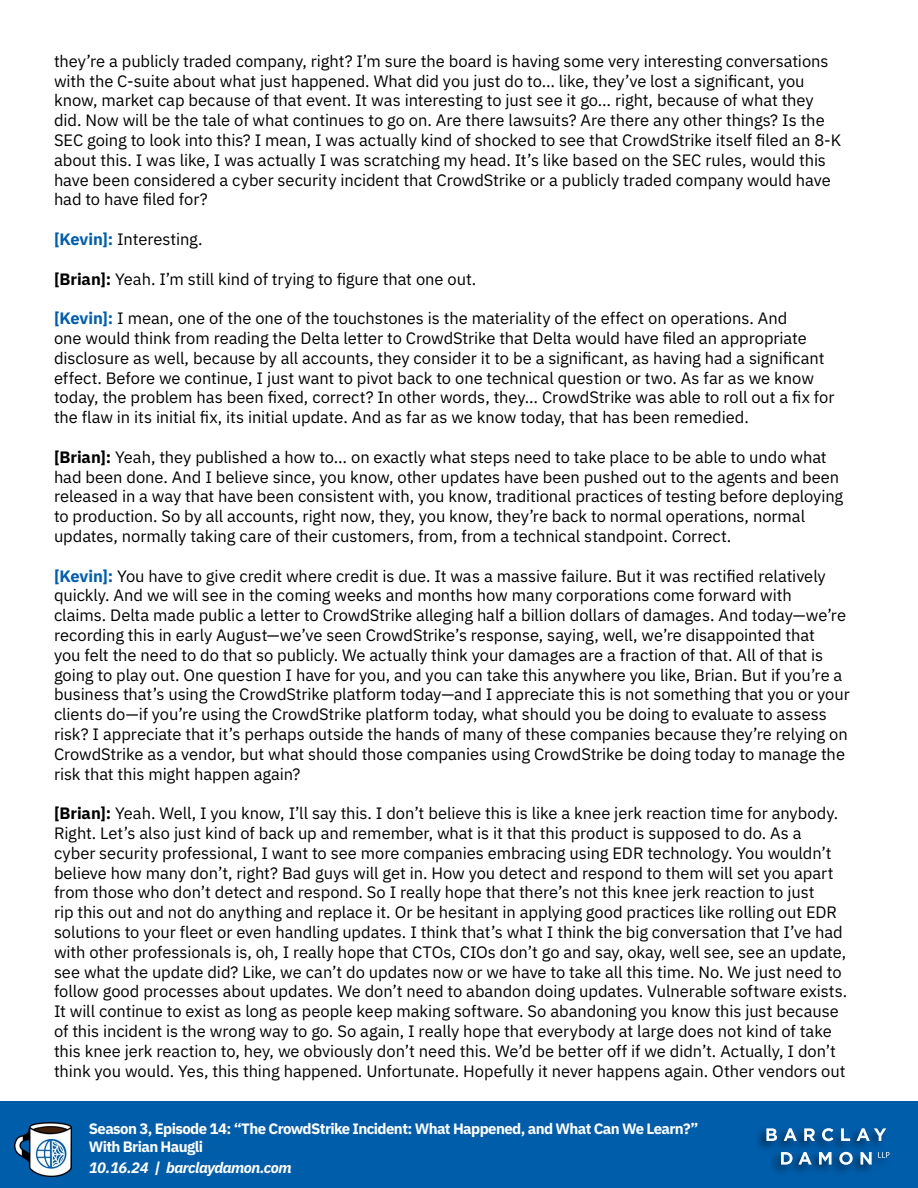
<style>
.page{position:relative;width:918px;height:1188px;background:#fff}
.page>*{position:absolute;margin:0;border:0;box-sizing:border-box;transform-origin:0 0}
.t1{font:16.5px/19.8px "IBM Plex Sans";letter-spacing:-.005em;color:#000}
.t2{font:700 15px/18px "IBM Plex Sans";letter-spacing:-.04em;color:#fff}
.t3{font:italic 700 15px "IBM Plex Sans";letter-spacing:-.03em;color:#fff}
.s1{font-weight:700;color:#005daa}
.s2{font-weight:700}
</style>
<div class="page">
<div style="left:0;top:1102px;width:918px;height:86px;background:#005daa"></div>
<img style="left:15px;top:1123px;width:56px;height:53px">
<div style="left:754px;top:1125px;width:138px;height:52px;background:#000;opacity:.55"></div>
<svg style="left:878px;top:1152px;width:11px;height:6px"></svg>
<svg style="left:766px;top:1128px;width:11px;height:13px"></svg>
<svg style="left:784px;top:1128px;width:13px;height:13px"></svg>
<svg style="left:804px;top:1128px;width:11px;height:13px"></svg>
<svg style="left:822px;top:1128px;width:12px;height:13px"></svg>
<svg style="left:841px;top:1128px;width:9px;height:13px"></svg>
<svg style="left:857px;top:1128px;width:29px;height:13px"></svg>
<svg style="left:781px;top:1152px;width:31px;height:13px"></svg>
<svg style="left:819px;top:1152px;width:13px;height:13px"></svg>
<svg style="left:839px;top:1152px;width:14px;height:13px"></svg>
<svg style="left:860px;top:1152px;width:12px;height:13px"></svg>
<p class="t1" style="left:54px;top:50px;width:789px">they’re a publicly traded company, right? I’m sure the board is having some very interesting conversations with the C-suite about what just happened. What did you just do to… like, they’ve lost a significant, you know, market cap because of that event. It was interesting to just see it go… right, because of what they did. Now will be the tale of what continues to go on. Are there lawsuits? Are there any other things? Is the SEC going to look into this? I mean, I was actually kind of shocked to see that CrowdStrike itself filed an 8-K about this. I was like, I was actually I was scratching my head. It’s like based on the SEC rules, would this have been considered a cyber security incident that CrowdStrike or a publicly traded company would have had to have filed for?</p>
<p class="t1" style="left:54px;top:228px;width:150px"><span class="s1">[Kevin]:</span> Interesting.</p>
<p class="t1" style="left:54px;top:268px;width:424px"><span class="s2">[Brian]:</span> Yeah. I’m still kind of trying to figure that one out.</p>
<p class="t1" style="left:54px;top:307px;width:782px"><span class="s1">[Kevin]:</span> I mean, one of the one of the touchstones is the materiality of the effect on operations. And<br>one would think from reading the Delta letter to CrowdStrike that Delta would have filed an appropriate disclosure as well, because by all accounts, they consider it to be a significant, as having had a significant effect. Before we continue, I just want to pivot back to one technical question or two. As far as we know today, the problem has been fixed, correct? In other words, they… CrowdStrike was able to roll out a fix for the flaw in its initial fix, its initial update. And as far as we know today, that has been remedied.</p>
<p class="t1" style="left:54px;top:446px;width:791px"><span class="s2">[Brian]:</span> Yeah, they published a how to… on exactly what steps need to take place to be able to undo what had been done. And I believe since, you know, other updates have been pushed out to the agents and been released in a way that have been consistent with, you know, traditional practices of testing before deploying to production. So by all accounts, right now, they, you know, they’re back to normal operations, normal updates, normally taking care of their customers, from, from a technical standpoint. Correct.</p>
<p class="t1" style="left:54px;top:565px;width:797px"><span class="s1">[Kevin]:</span> You have to give credit where credit is due. It was a massive failure. But it was rectified relatively quickly. And we will see in the coming weeks and months how many corporations come forward with<br>claims. Delta made public a letter to CrowdStrike alleging half a billion dollars of damages. And today—we’re recording this in early August—we’ve seen CrowdStrike’s response, saying, well, we’re disappointed that<br>you felt the need to do that so publicly. We actually think your damages are a fraction of that. All of that is going to play out. One question I have for you, and you can take this anywhere you like, Brian. But if you’re a business that’s using the CrowdStrike platform today—and I appreciate this is not something that you or your clients do—if you’re using the CrowdStrike platform today, what should you be doing to evaluate to assess risk? I appreciate that it’s perhaps outside the hands of many of these companies because they’re relying on CrowdStrike as a vendor, but what should those companies using CrowdStrike be doing today to manage the risk that this might happen again?</p>
<p class="t1" style="left:54px;top:802px;width:795px"><span class="s2">[Brian]:</span> Yeah. Well, I you know, I’ll say this. I don’t believe this is like a knee jerk reaction time for anybody.<br>Right. Let’s also just kind of back up and remember, what is it that this product is supposed to do. As a<br>cyber security professional, I want to see more companies embracing using EDR technology. You wouldn’t believe how many don’t, right? Bad guys will get in. How you detect and respond to them will set you apart from those who don’t detect and respond. So I really hope that there’s not this knee jerk reaction to just<br>rip this out and not do anything and replace it. Or be hesitant in applying good practices like rolling out EDR solutions to your fleet or even handling updates. I think that’s what I think the big conversation that I’ve had with other professionals is, oh, I really hope that CTOs, CIOs don’t go and say, okay, well see, see an update, see what the update did? Like, we can’t do updates now or we have to take all this time. No. We just need to follow good processes about updates. We don’t need to abandon doing updates. Vulnerable software exists.<br>It will continue to exist as long as people keep making software. So abandoning you know this just because of this incident is the wrong way to go. So again, I really hope that everybody at large does not kind of take this knee jerk reaction to, hey, we obviously don’t need this. We’d be better off if we didn’t. Actually, I don’t think you would. Yes, this thing happened. Unfortunate. Hopefully it never happens again. Other vendors out</p>
<p class="t2" style="left:89px;top:1118px;width:611px">Season 3, Episode 14: “The CrowdStrike Incident: What Happened, and What Can We Learn?”<br>With Brian Haugli</p>
<p class="t3" style="left:89px;top:1156px;width:204px">10.16.24 | barclaydamon.com</p>
</div>
